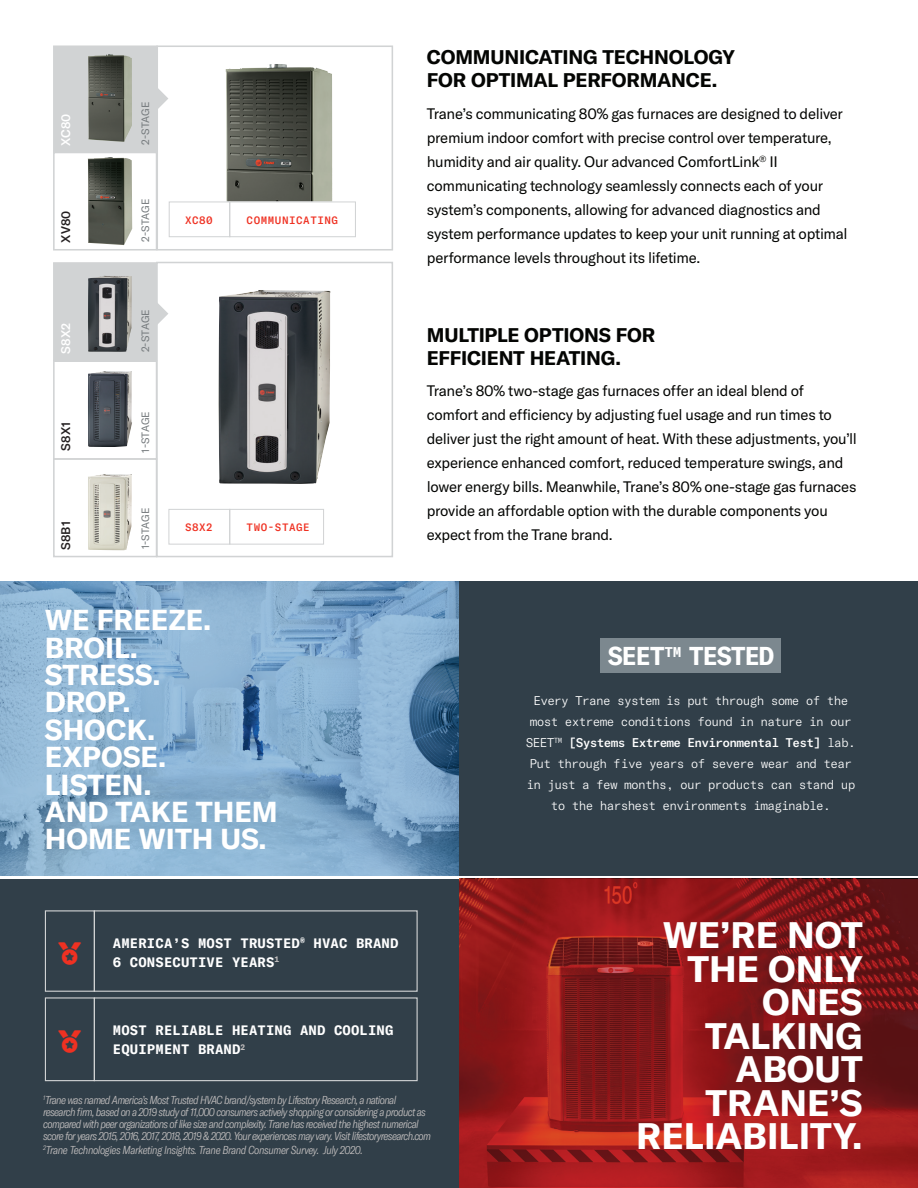
<style>
.page{position:relative;width:918px;height:1188px;background:#fff}
.page>*{position:absolute;margin:0;border:0;box-sizing:border-box;transform-origin:0 0}
.t1{font:700 36.3px/33.5px "GT America";color:#fff;text-align:right}
.t2{font:700 28.5px/27.5px "GT America";color:#fff}
.t3{font:700 25.5px "GT America Mono";letter-spacing:-.07em;color:#fff}
.t4{font:700 19.5px/23.4px "GT America";letter-spacing:-.01em;color:#040503}
.t5{font:15px/24px "GT America";letter-spacing:-.02em;color:#040503}
.t6{font:700 13.5px/19px "GT America Mono";letter-spacing:.01em;color:#fff}
.t7{font:300 12.45px/21px "GT America Mono";letter-spacing:-.06em;color:#fff;text-align:center}
.t8{font:500 12.45px "GT America";letter-spacing:.01em;color:#231f20}
.t9{font:500 12.45px "GT America";letter-spacing:.015em;color:#fff}
.t10{font:italic 300 condensed 11.25px/12px "GT America";letter-spacing:-.05em;color:#bfbcbc}
.t11{font:italic 300 condensed 11.25px "GT America";letter-spacing:-.03em;color:#bfbcbc}
.t12{font:10.5px "GT America";color:#757a7d}
.t13{font:500 10.5px "GT America Mono";letter-spacing:.05em;color:#ef3122}
.s1{font-weight:500}
</style>
<div class="page">
<hr style="left:917px;top:0;width:1px;height:728px;background:#323e48">
<div style="left:0;top:879px;width:459px;height:309px;background:#313f49"></div>
<svg style="left:459px;top:879px;width:459px;height:309px;background:#8c191a"></svg>
<div style="left:45px;top:910px;width:50px;height:82px;border:1px solid #d1d3d4"></div>
<div style="left:45px;top:997px;width:50px;height:84px;border:1px solid #d1d3d4"></div>
<div style="left:94px;top:910px;width:324px;height:82px;border:1px solid #d1d3d4"></div>
<div style="left:94px;top:997px;width:324px;height:84px;border:1px solid #d1d3d4"></div>
<div style="left:459px;top:581px;width:459px;height:295px;background:#313f49"></div>
<div style="left:600px;top:639px;width:180px;height:34px;background:#7c888f"></div>
<svg style="left:0;top:581px;width:459px;height:295px;background:#83abcb"></svg>
<div style="left:156px;top:45px;width:237px;height:206px;background:#fff;border:2px solid #d1d3d4"></div>
<div style="left:156px;top:262px;width:237px;height:295px;background:#fff;border:2px solid #d1d3d4"></div>
<img style="left:226px;top:64px;width:106px;height:137px">
<div style="left:53px;top:262px;width:104px;height:99px;background:#d1d3d4"></div>
<div style="left:53px;top:152px;width:104px;height:99px;background:#fff;border:2px solid #d1d3d4"></div>
<div style="left:53px;top:360px;width:104px;height:100px;background:#fff;border:2px solid #d1d3d4"></div>
<div style="left:53px;top:458px;width:104px;height:99px;background:#fff;border:2px solid #d1d3d4"></div>
<img style="left:88px;top:276px;width:44px;height:76px">
<img style="left:218px;top:290px;width:113px;height:194px">
<img style="left:88px;top:371px;width:44px;height:76px">
<img style="left:88px;top:474px;width:44px;height:76px">
<img style="left:88px;top:157px;width:44px;height:88px">
<svg style="left:158px;top:86px;width:10px;height:25px"></svg>
<svg style="left:53px;top:45px;width:105px;height:107px;background:#babcbb"></svg>
<img style="left:88px;top:54px;width:20px;height:85px">
<svg style="left:154px;top:302px;width:14px;height:24px"></svg>
<div style="left:229px;top:201px;width:127px;height:36px;border:1px solid #d1d3d4"></div>
<div style="left:229px;top:509px;width:95px;height:36px;border:1px solid #d1d3d4"></div>
<div style="left:169px;top:201px;width:61px;height:36px;border:1px solid #d1d3d4"></div>
<div style="left:168px;top:509px;width:62px;height:36px;border:1px solid #d1d3d4"></div>
<p class="t9" style="left:58px;top:146px;width:34px;rotate:-90deg">XC80</p>
<p class="t12" style="left:139px;top:145px;width:45px;rotate:-90deg">2-STAGE</p>
<p class="t8" style="left:58px;top:243px;width:34px;rotate:-90deg">XV80</p>
<p class="t12" style="left:139px;top:242px;width:45px;rotate:-90deg">2-STAGE</p>
<p class="t9" style="left:58px;top:354px;width:32px;rotate:-90deg">S8X2</p>
<p class="t8" style="left:58px;top:451px;width:30px;rotate:-90deg">S8X1</p>
<p class="t8" style="left:58px;top:550px;width:30px;rotate:-90deg">S8B1</p>
<p class="t12" style="left:139px;top:352px;width:45px;rotate:-90deg">2-STAGE</p>
<p class="t12" style="left:139px;top:453px;width:43px;rotate:-90deg">1-STAGE</p>
<p class="t12" style="left:139px;top:549px;width:43px;rotate:-90deg">1-STAGE</p>
<p class="t13" style="left:185px;top:214px;width:29px">XC80</p>
<p class="t13" style="left:247px;top:214px;width:93px">COMMUNICATING</p>
<p class="t13" style="left:185px;top:521px;width:29px">S8X2</p>
<p class="t13" style="left:247px;top:521px;width:65px">TWO-STAGE</p>
<h2 class="t2" style="left:45px;top:606px;width:234px">WE FREEZE.<br>BROIL.<br>STRESS.<br>DROP.<br>SHOCK.<br>EXPOSE.<br>LISTEN.<br>AND TAKE THEM<br>HOME WITH US.</h2>
<h3 class="t4" style="left:427px;top:45px;width:309px">COMMUNICATING TECHNOLOGY<br>FOR OPTIMAL PERFORMANCE.</h3>
<p class="t5" style="left:427px;top:102px;width:422px">Trane’s communicating 80% gas furnaces are designed to deliver premium indoor comfort with precise control over temperature, humidity and air quality. Our advanced ComfortLink<sup>®</sup> II communicating technology seamlessly connects each of your system’s components, allowing for advanced diagnostics and system performance updates to keep your unit running at optimal performance levels throughout its lifetime.</p>
<h3 class="t4" style="left:427px;top:323px;width:230px">MULTIPLE OPTIONS FOR<br>EFFICIENT HEATING.</h3>
<p class="t5" style="left:427px;top:379px;width:432px">Trane’s 80% two-stage gas furnaces offer an ideal blend of comfort and efficiency by adjusting fuel usage and run times to deliver just the right amount of heat. With these adjustments, you’ll experience enhanced comfort, reduced temperature swings, and lower energy bills. Meanwhile, Trane’s 80% one-stage gas furnaces provide an affordable option with the durable components you expect from the Trane brand.</p>
<h3 class="t3" style="left:607px;top:641px;width:169px">SEET<sup>TM</sup> TESTED</h3>
<p class="t7" style="left:526px;top:691px;width:332px">Every Trane system is put through some of the most extreme conditions found in nature in our SEET<sup>TM</sup> <span class="s1">[Systems Extreme Environmental Test]</span> lab.<br>Put through five years of severe wear and tear in just a few months, our products can stand up to the harshest environments imaginable.</p>
<p class="t6" style="left:113px;top:934px;width:287px">AMERICA’S MOST TRUSTED<sup>®</sup> HVAC BRAND<br>6 CONSECUTIVE YEARS<sup>1</sup></p>
<p class="t6" style="left:113px;top:1021px;width:282px">MOST RELIABLE HEATING AND COOLING<br>EQUIPMENT BRAND<sup>2</sup></p>
<p class="t10" style="left:43px;top:1094px;width:389px"><sup>1</sup>Trane was named America’s Most Trusted HVAC brand/system by Lifestory Research, a national research firm, based on a 2019 study of 11,000 consumers actively shopping or considering a product as compared with peer organizations of like size and complexity. Trane has received the highest numerical score for years 2015, 2016, 2017, 2018, 2019 &amp; 2020. Your experiences may vary. Visit lifestoryresearch.com</p>
<p class="t11" style="left:43px;top:1143px;width:321px"><sup>2</sup>Trane Technologies Marketing Insights. Trane Brand Consumer Survey. July 2020.</p>
<h1 class="t1" style="left:636px;top:918px;width:228px">WE’RE NOT<br>THE ONLY<br>ONES<br>TALKING<br>ABOUT<br>TRANE’S<br>RELIABILITY.</h1>
</div>
